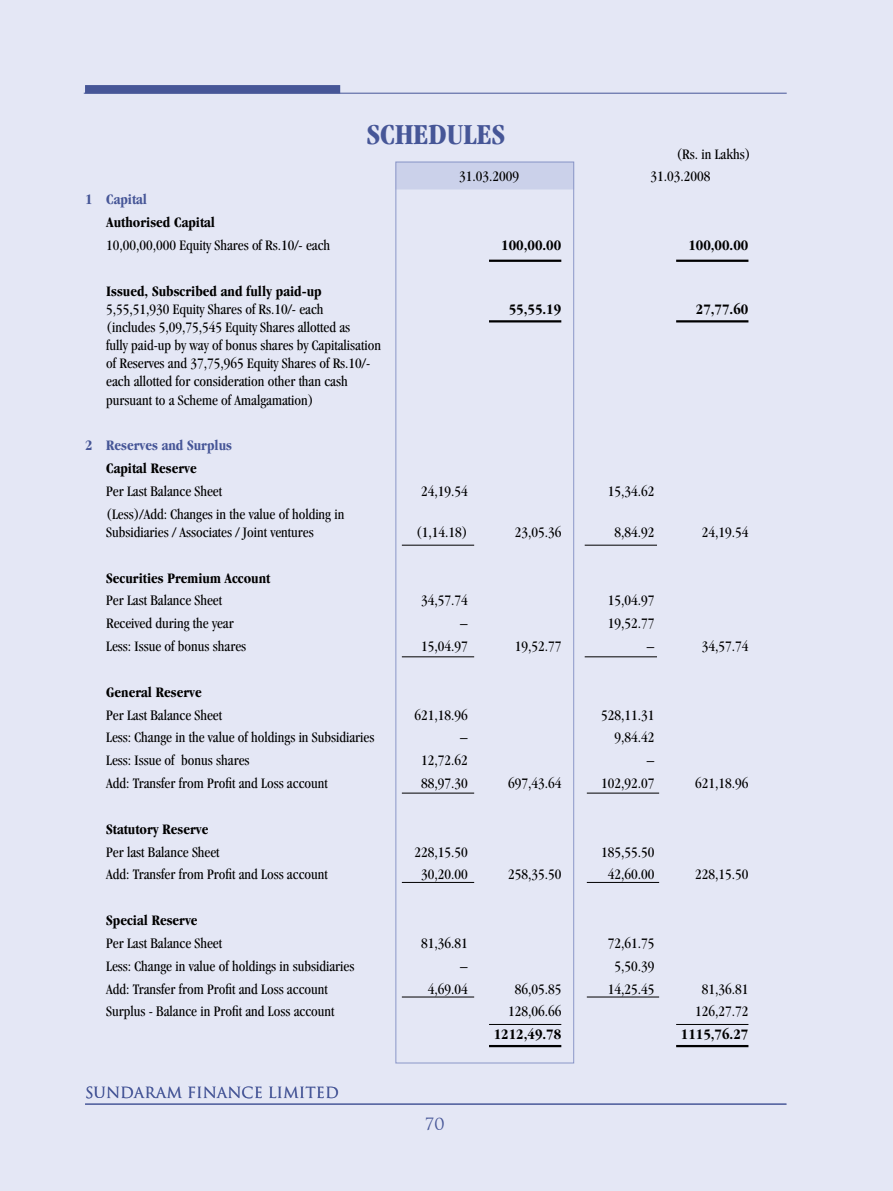
<style>
.page{position:relative;width:893px;height:1191px;background:#e4e7f5}
.page>*{position:absolute;margin:0;border:0;box-sizing:border-box;transform-origin:0 0}
.t1{font:700 condensed 30px "Garamond";color:#465697}
.t2{font:16.5px "Trajan";color:#465697}
.t3{font:condensed 15px/18.1px "Garamond";color:#000}
.t4{font:700 condensed 15px "Garamond";color:#000}
.t5{font:700 condensed 15px "Garamond";color:#465697}
.t6{font:15px "Trajan";color:#465697}
</style>
<div class="page">
<hr style="left:84px;top:93px;width:703px;height:1px;background:#465697">
<div style="left:85px;top:85px;width:255px;height:9px;background:#465697;border:2px solid #465697"></div>
<hr style="left:85px;top:1103px;width:701px;height:1px;background:#465697">
<div style="left:395px;top:162px;width:179px;height:27px;background:#cbd1ea"></div>
<div style="left:395px;top:162px;width:179px;height:901px;border:1px solid #8b97c8"></div>
<hr style="left:402px;top:545px;width:72px;height:1px;background:#000">
<hr style="left:489px;top:260px;width:72px;height:2px;background:#000">
<hr style="left:676px;top:260px;width:72px;height:2px;background:#000">
<hr style="left:402px;top:792px;width:72px;height:1px;background:#000">
<hr style="left:587px;top:792px;width:72px;height:1px;background:#000">
<hr style="left:402px;top:996px;width:72px;height:1px;background:#000">
<hr style="left:587px;top:996px;width:72px;height:1px;background:#000">
<hr style="left:489px;top:1024px;width:72px;height:1px;background:#000">
<hr style="left:489px;top:1045px;width:72px;height:2px;background:#000">
<hr style="left:676px;top:1024px;width:72px;height:1px;background:#000">
<hr style="left:676px;top:1045px;width:72px;height:2px;background:#000">
<hr style="left:585px;top:545px;width:72px;height:1px;background:#000">
<hr style="left:402px;top:882px;width:72px;height:1px;background:#000">
<hr style="left:587px;top:882px;width:72px;height:1px;background:#000">
<hr style="left:489px;top:320px;width:72px;height:2px;background:#000">
<hr style="left:676px;top:320px;width:72px;height:2px;background:#000">
<hr style="left:402px;top:656px;width:72px;height:1px;background:#000">
<hr style="left:585px;top:656px;width:72px;height:1px;background:#000">
<h1 class="t1" style="left:367px;top:118px;width:30px">Schedules</h1>
<p class="t3" style="left:676px;top:144px;width:76px">(Rs. in Lakhs)</p>
<p class="t3" style="left:459px;top:167px;width:61px">31.03.2009</p>
<p class="t3" style="left:650px;top:167px;width:61px">31.03.2008</p>
<p class="t5" style="left:85px;top:191px;width:64px">1 Capital</p>
<p class="t4" style="left:106px;top:214px;width:110px">Authorised Capital</p>
<p class="t3" style="left:106px;top:236px;width:226px">10,00,00,000 Equity Shares of Rs.10/- each</p>
<p class="t4" style="left:501px;top:237px;width:61px">100,00.00</p>
<p class="t4" style="left:688px;top:237px;width:61px">100,00.00</p>
<p class="t4" style="left:106px;top:282px;width:217px">Issued, Subscribed and fully paid-up</p>
<p class="t3" style="left:106px;top:300px;width:219px">5,55,51,930 Equity Shares of Rs.10/- each</p>
<p class="t4" style="left:509px;top:300px;width:54px">55,55.19</p>
<p class="t4" style="left:696px;top:300px;width:54px">27,77.60</p>
<p class="t3" style="left:106px;top:318px;width:276px">(includes 5,09,75,545 Equity Shares allotted as<br>fully paid-up by way of bonus shares by Capitalisation of Reserves and 37,75,965 Equity Shares of Rs.10/- each allotted for consideration other than cash pursuant to a Scheme of Amalgamation)</p>
<p class="t5" style="left:85px;top:437px;width:149px">2 Reserves and Surplus</p>
<p class="t4" style="left:106px;top:460px;width:92px">Capital Reserve</p>
<p class="t3" style="left:106px;top:482px;width:117px">Per Last Balance Sheet</p>
<p class="t3" style="left:421px;top:482px;width:48px">24,19.54</p>
<p class="t3" style="left:608px;top:482px;width:48px">15,34.62</p>
<p class="t3" style="left:106px;top:505px;width:240px">(Less)/Add: Changes in the value of holding in<br>Subsidiaries / Associates / Joint ventures</p>
<p class="t3" style="left:416px;top:523px;width:53px">(1,14.18)</p>
<p class="t3" style="left:515px;top:523px;width:48px">23,05.36</p>
<p class="t3" style="left:614px;top:523px;width:41px">8,84.92</p>
<p class="t3" style="left:702px;top:523px;width:48px">24,19.54</p>
<p class="t4" style="left:106px;top:569px;width:166px">Securities Premium Account</p>
<p class="t3" style="left:106px;top:591px;width:117px">Per Last Balance Sheet</p>
<p class="t3" style="left:421px;top:591px;width:48px">34,57.74</p>
<p class="t3" style="left:608px;top:591px;width:48px">15,04.97</p>
<p class="t3" style="left:106px;top:614px;width:129px">Received during the year</p>
<p class="t3" style="left:460px;top:614px;width:9px">–</p>
<p class="t3" style="left:608px;top:614px;width:48px">19,52.77</p>
<p class="t3" style="left:106px;top:637px;width:141px">Less: Issue of bonus shares</p>
<p class="t3" style="left:421px;top:637px;width:48px">15,04.97</p>
<p class="t3" style="left:515px;top:637px;width:48px">19,52.77</p>
<p class="t3" style="left:647px;top:637px;width:9px">–</p>
<p class="t3" style="left:702px;top:637px;width:48px">34,57.74</p>
<p class="t4" style="left:106px;top:683px;width:97px">General Reserve</p>
<p class="t3" style="left:106px;top:705px;width:117px">Per Last Balance Sheet</p>
<p class="t3" style="left:414px;top:705px;width:55px">621,18.96</p>
<p class="t3" style="left:601px;top:705px;width:55px">528,11.31</p>
<p class="t3" style="left:106px;top:728px;width:270px">Less: Change in the value of holdings in Subsidiaries</p>
<p class="t3" style="left:460px;top:728px;width:9px">–</p>
<p class="t3" style="left:614px;top:728px;width:41px">9,84.42</p>
<p class="t3" style="left:106px;top:751px;width:145px">Less: Issue of bonus shares</p>
<p class="t3" style="left:421px;top:751px;width:48px">12,72.62</p>
<p class="t3" style="left:647px;top:751px;width:9px">–</p>
<p class="t3" style="left:106px;top:774px;width:223px">Add: Transfer from Profit and Loss account</p>
<p class="t3" style="left:421px;top:774px;width:48px">88,97.30</p>
<p class="t3" style="left:508px;top:774px;width:55px">697,43.64</p>
<p class="t3" style="left:601px;top:774px;width:55px">102,92.07</p>
<p class="t3" style="left:695px;top:774px;width:55px">621,18.96</p>
<p class="t4" style="left:106px;top:820px;width:104px">Statutory Reserve</p>
<p class="t3" style="left:106px;top:842px;width:115px">Per last Balance Sheet</p>
<p class="t3" style="left:414px;top:842px;width:55px">228,15.50</p>
<p class="t3" style="left:601px;top:842px;width:55px">185,55.50</p>
<p class="t3" style="left:106px;top:865px;width:223px">Add: Transfer from Profit and Loss account</p>
<p class="t3" style="left:421px;top:865px;width:48px">30,20.00</p>
<p class="t3" style="left:508px;top:865px;width:55px">258,35.50</p>
<p class="t3" style="left:608px;top:865px;width:48px">42,60.00</p>
<p class="t3" style="left:695px;top:865px;width:55px">228,15.50</p>
<p class="t4" style="left:106px;top:912px;width:93px">Special Reserve</p>
<p class="t3" style="left:106px;top:934px;width:117px">Per Last Balance Sheet</p>
<p class="t3" style="left:421px;top:934px;width:48px">81,36.81</p>
<p class="t3" style="left:608px;top:934px;width:48px">72,61.75</p>
<p class="t3" style="left:106px;top:956px;width:250px">Less: Change in value of holdings in subsidiaries</p>
<p class="t3" style="left:460px;top:956px;width:9px">–</p>
<p class="t3" style="left:614px;top:956px;width:41px">5,50.39</p>
<p class="t3" style="left:106px;top:979px;width:223px">Add: Transfer from Profit and Loss account</p>
<p class="t3" style="left:428px;top:979px;width:41px">4,69.04</p>
<p class="t3" style="left:515px;top:979px;width:48px">86,05.85</p>
<p class="t3" style="left:608px;top:979px;width:48px">14,25.45</p>
<p class="t3" style="left:702px;top:979px;width:48px">81,36.81</p>
<p class="t3" style="left:106px;top:1002px;width:230px">Surplus - Balance in Profit and Loss account</p>
<p class="t3" style="left:508px;top:1002px;width:55px">128,06.66</p>
<p class="t3" style="left:695px;top:1002px;width:55px">126,27.72</p>
<p class="t4" style="left:494px;top:1026px;width:69px">1212,49.78</p>
<p class="t4" style="left:681px;top:1026px;width:69px">1115,76.27</p>
<p class="t6" style="left:85px;top:1083px;width:255px">SUNDARAM FINANCE LIMITED</p>
<p class="t2" style="left:425px;top:1114px;width:21px">70</p>
</div>
